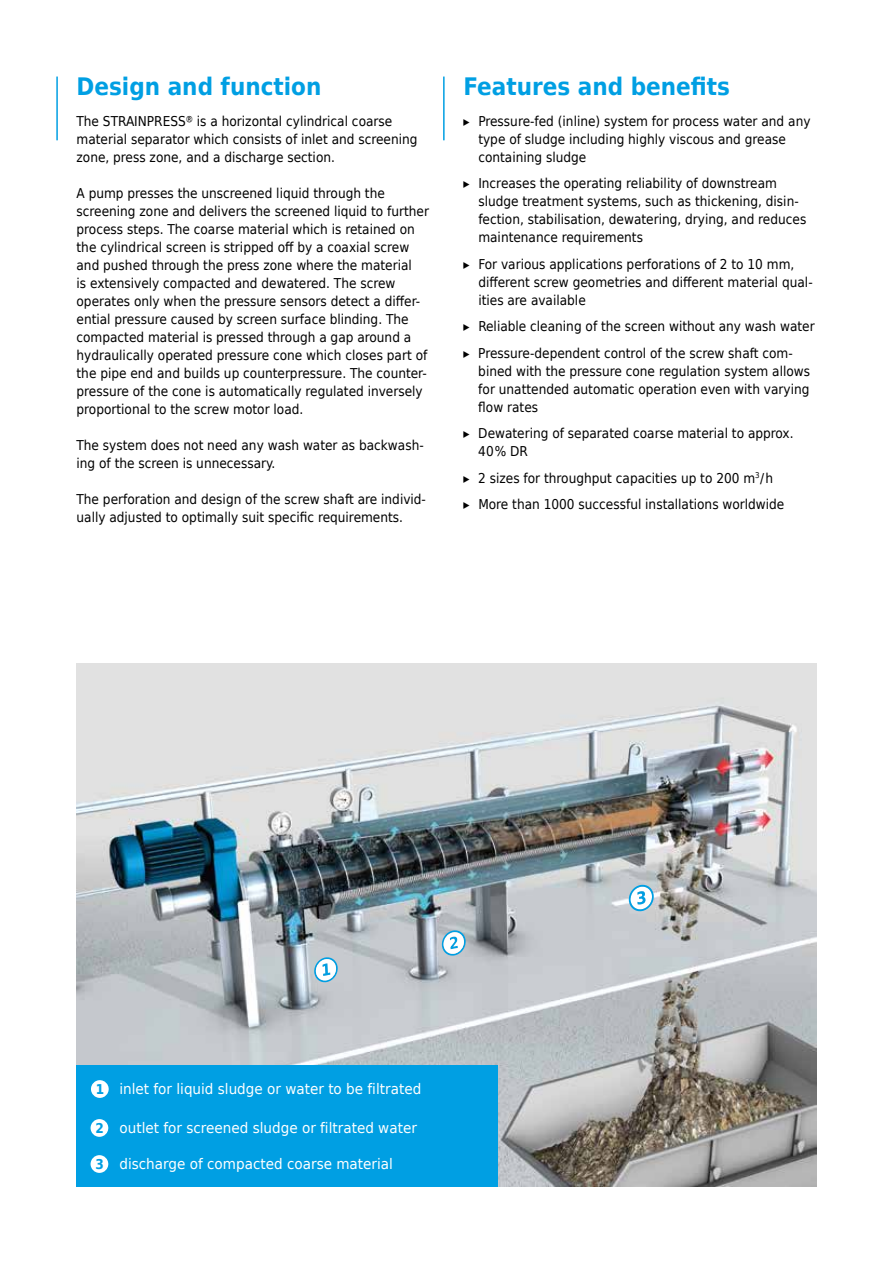
<style>
.page{position:relative;width:893px;height:1263px;background:#fff}
.page>*{position:absolute;margin:0;border:0;box-sizing:border-box;transform-origin:0 0}
.t1{font:700 24px "Huber Tec";color:#009fe3}
.t2{font:14.4px "Huber Tec";color:#fff;scale:1.04 1}
.t3{font:13.5px/18px "Huber Tec";color:#000}
.t4{font:700 13.5px "Huber Tec";color:#009fe3}
.s1{font-weight:700;font-size:13.5px;color:#009fe3}
</style>
<div class="page">
<hr style="left:56px;top:77px;width:2px;height:63px;background:#009fe3">
<hr style="left:443px;top:77px;width:2px;height:63px;background:#009fe3">
<img style="left:77px;top:663px;width:739px;height:523px">
<svg style="left:314px;top:956px;width:24px;height:27px"></svg>
<svg style="left:441px;top:929px;width:25px;height:27px"></svg>
<div style="left:77px;top:1065px;width:421px;height:121px;background:#009fe3"></div>
<svg style="left:90px;top:1079px;width:19px;height:20px"></svg>
<div style="left:89px;top:1079px;width:21px;height:20px;border:1px solid #009fe3;border-radius:50%"></div>
<svg style="left:90px;top:1118px;width:19px;height:19px"></svg>
<div style="left:89px;top:1117px;width:21px;height:21px;border:1px solid #009fe3;border-radius:50%"></div>
<div style="left:90px;top:1154px;width:19px;height:19px;background:#fff;border-radius:50%"></div>
<div style="left:89px;top:1154px;width:21px;height:20px;border:1px solid #009fe3;border-radius:50%"></div>
<svg style="left:628px;top:884px;width:26px;height:28px"></svg>
<h1 class="t1" style="left:77px;top:67px;width:246px">Design and function</h1>
<p class="t3" style="left:77px;top:111px;width:342px">The STRAINPRESS® is a horizontal cylindrical coarse material separator which consists of inlet and screening zone, press zone, and a discharge section.</p>
<p class="t3" style="left:77px;top:183px;width:354px">A pump presses the unscreened liquid through the screening zone and delivers the screened liquid to further process steps. The coarse material which is retained on the cylindrical screen is stripped off by a coaxial screw and pushed through the press zone where the material<br>is extensively compacted and dewatered. The screw operates only when the pressure sensors detect a differ&shy;ential pressure caused by screen surface blinding. The compacted material is pressed through a gap around a hydraulically operated pressure cone which closes part of the pipe end and builds up counterpressure. The counter&shy;pressure of the cone is automatically regulated inversely proportional to the screw motor load.</p>
<p class="t3" style="left:77px;top:435px;width:349px">The system does not need any wash water as backwash&shy;ing of the screen is unnecessary.</p>
<p class="t3" style="left:77px;top:489px;width:351px">The perforation and design of the screw shaft are individ&shy;ually adjusted to optimally suit specific requirements.</p>
<h1 class="t1" style="left:463px;top:67px;width:268px">Features and benefits</h1>
<p class="t3" style="left:478px;top:111px;width:334px;text-indent:-15px">▸ Pressure-fed (inline) system for process water and any type of sludge including highly viscous and grease containing sludge</p>
<p class="t3" style="left:478px;top:174px;width:329px;text-indent:-15px">▸ Increases the operating reliability of downstream sludge treatment systems, such as thickening, disin&shy;fection, stabilisation, dewatering, drying, and reduces maintenance requirements</p>
<p class="t3" style="left:478px;top:254px;width:336px;text-indent:-15px">▸ For various applications perforations of 2 to 10 mm, different screw geometries and different material qual&shy;ities are available</p>
<p class="t3" style="left:463px;top:312px;width:353px;line-height:26.5px">▸ Reliable cleaning of the screen without any wash water ▸ Pressure-dependent control of the screw shaft com-</p>
<p class="t3" style="left:478px;top:361px;width:333px;text-align:justify">bined with the pressure cone regulation system allows for unattended automatic operation even with varying flow rates</p>
<p class="t3" style="left:478px;top:424px;width:317px;text-indent:-15px">▸ Dewatering of separated coarse material to approx.<br>40% DR</p>
<p class="t3" style="left:463px;top:464px;width:323px;line-height:26.5px">▸ 2 sizes for throughput capacities up to 200 m<sup>3</sup>/h<br>▸ More than 1000 successful installations worldwide</p>
<p class="t2" style="left:96px;top:1077px;width:314px"><span class="s1">1</span> inlet for liquid sludge or water to be filtrated</p>
<p class="t4" style="left:95px;top:1117px;width:10px">2</p>
<p class="t4" style="left:95px;top:1153px;width:10px">3</p>
<p class="t2" style="left:120px;top:1116px;width:287px">outlet for screened sludge or filtrated water</p>
<p class="t2" style="left:119px;top:1152px;width:265px">discharge of compacted coarse material</p>
</div>
